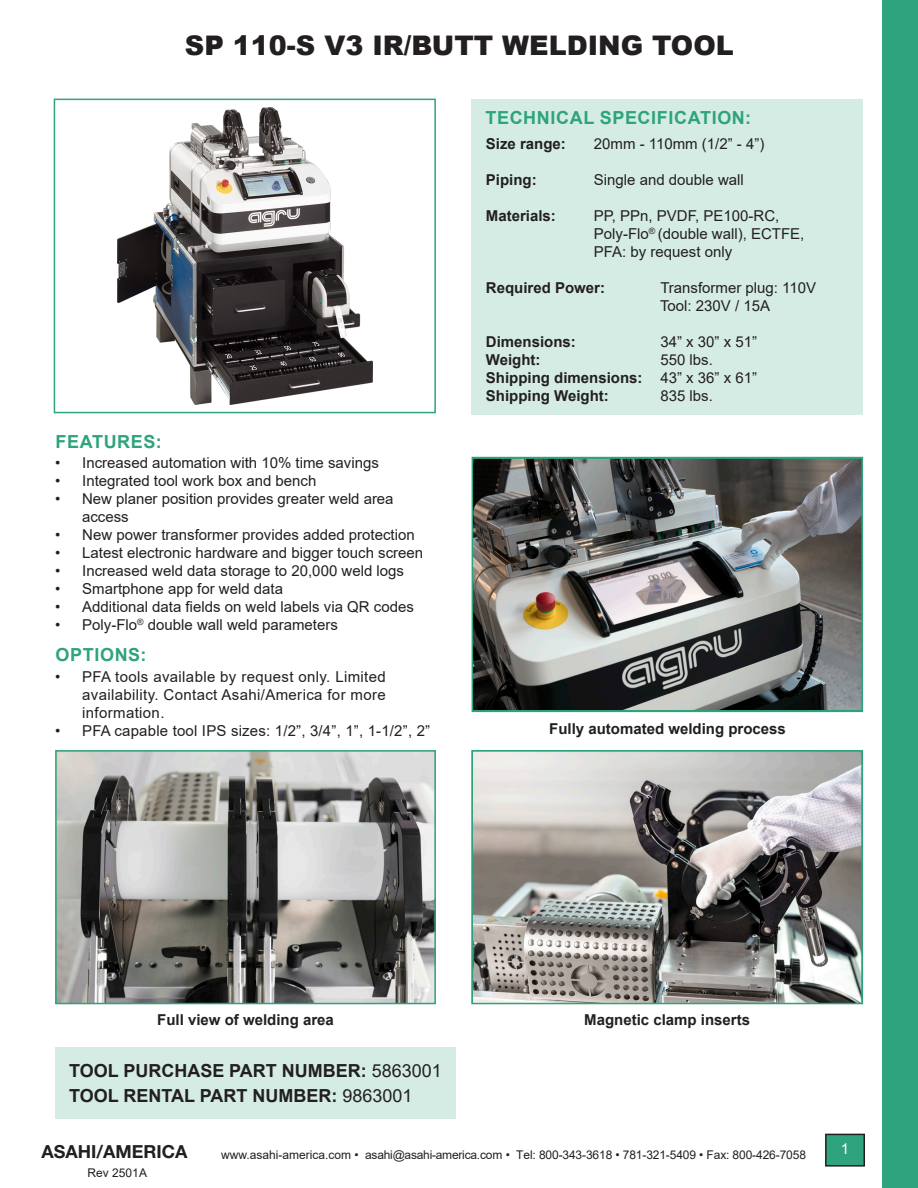
<style>
.page{position:relative;width:918px;height:1188px;background:#fff}
.page>*{position:absolute;margin:0;border:0;box-sizing:border-box;transform-origin:0 0}
.t1{font:900 27px "Arial";color:#231f20}
.t2{font:700 18px "Arial";color:#231f20}
.t3{font:700 18px "Arial";letter-spacing:.035em;color:#2ea37d}
.t4{font:700 18px "Helvetica Neue LT Std";color:#231f20}
.t5{font:15px/18px "Arial";color:#231f20}
.t6{font:700 15px "Arial";color:#231f20}
.t7{font:15px "Arial";color:#fff}
.t8{font:12px "Arial";letter-spacing:-.01em;color:#231f20}
.s1{font-weight:400}
</style>
<div class="page">
<div style="left:826px;top:1134px;width:38px;height:32px;background:#2ea37d"></div>
<div style="left:825px;top:1134px;width:40px;height:33px;border:2px solid #231f20"></div>
<div style="left:882px;top:0;width:36px;height:1188px;background:#2ea37d"></div>
<img style="left:118px;top:107px;width:254px;height:298px">
<div style="left:54px;top:99px;width:382px;height:314px;border:2px solid #2ea37d"></div>
<div style="left:55px;top:1047px;width:401px;height:72px;background:#d5ece5"></div>
<div style="left:472px;top:99px;width:391px;height:316px;background:#d5ece5"></div>
<svg style="left:475px;top:460px;width:385px;height:249px;background:#6e6d6c"></svg>
<div style="left:472px;top:457px;width:391px;height:255px;border:2px solid #2ca27d"></div>
<svg style="left:474px;top:753px;width:386px;height:248px;background:#9a9895"></svg>
<div style="left:471px;top:750px;width:392px;height:254px;border:2px solid #2ca27d"></div>
<img style="left:58px;top:753px;width:375px;height:248px">
<div style="left:55px;top:750px;width:381px;height:254px;border:2px solid #2ca27d"></div>
<h1 class="t1" style="left:185px;top:25px;width:550px">SP 110-S V3 IR/BUTT WELDING TOOL</h1>
<p class="t3" style="left:56px;top:429px;width:108px">FEATURES:</p>
<p class="t5" style="left:55px;top:453px;width:325px">• Increased automation with 10% time savings</p>
<p class="t5" style="left:55px;top:471px;width:263px">• Integrated tool work box and bench</p>
<p class="t5" style="left:82px;top:489px;width:313px;text-indent:-27px">• New planer position provides greater weld area access</p>
<p class="t5" style="left:55px;top:525px;width:361px">• New power transformer provides added protection</p>
<p class="t5" style="left:55px;top:543px;width:369px">• Latest electronic hardware and bigger touch screen</p>
<p class="t5" style="left:55px;top:561px;width:350px">• Increased weld data storage to 20,000 weld logs</p>
<p class="t5" style="left:55px;top:579px;width:229px">• Smartphone app for weld data</p>
<p class="t5" style="left:55px;top:597px;width:360px">• Additional data fields on weld labels via QR codes</p>
<p class="t5" style="left:55px;top:615px;width:284px">• Poly-Flo<sup>®</sup> double wall weld parameters</p>
<p class="t3" style="left:56px;top:642px;width:93px">OPTIONS:</p>
<p class="t3" style="left:485px;top:105px;width:267px">TECHNICAL SPECIFICATION:</p>
<p class="t6" style="left:486px;top:133px;width:82px">Size range:</p>
<p class="t5" style="left:594px;top:134px;width:172px">20mm - 110mm (1/2” - 4”)</p>
<p class="t6" style="left:486px;top:169px;width:52px">Piping:</p>
<p class="t5" style="left:594px;top:170px;width:152px">Single and double wall</p>
<p class="t6" style="left:486px;top:205px;width:72px">Materials:</p>
<p class="t5" style="left:594px;top:206px;width:212px">PP, PPn, PVDF, PE100-RC,<br>Poly-Flo<sup>®</sup> (double wall), ECTFE,<br>PFA: by request only</p>
<p class="t6" style="left:486px;top:277px;width:121px">Required Power:</p>
<p class="t5" style="left:660px;top:278px;width:157px">Transformer plug: 110V</p>
<p class="t5" style="left:660px;top:296px;width:112px">Tool: 230V / 15A</p>
<p class="t6" style="left:486px;top:331px;width:92px">Dimensions:</p>
<p class="t5" style="left:660px;top:332px;width:98px">34” x 30” x 51”</p>
<p class="t6" style="left:486px;top:349px;width:56px">Weight:</p>
<p class="t5" style="left:660px;top:350px;width:54px">550 lbs.</p>
<p class="t6" style="left:486px;top:367px;width:273px">Shipping dimensions: <span class="s1">43” x 36” x 61”</span></p>
<p class="t6" style="left:486px;top:385px;width:125px">Shipping Weight:</p>
<p class="t5" style="left:660px;top:386px;width:54px">835 lbs.</p>
<p class="t5" style="left:82px;top:668px;width:305px;text-align:justify;text-indent:-27px">• PFA tools available by request only. Limited availability. Contact Asahi/America for more information.</p>
<p class="t5" style="left:55px;top:722px;width:377px">• PFA capable tool IPS sizes: 1/2”, 3/4”, 1”, 1-1/2”, 2”</p>
<p class="t6" style="left:549px;top:718px;width:238px">Fully automated welding process</p>
<p class="t6" style="left:157px;top:1010px;width:178px">Full view of welding area</p>
<p class="t6" style="left:584px;top:1010px;width:167px">Magnetic clamp inserts</p>
<p class="t2" style="left:69px;top:1058px;width:374px">TOOL PURCHASE PART NUMBER: <span class="s1">5863001</span></p>
<p class="t2" style="left:69px;top:1083px;width:345px">TOOL RENTAL PART NUMBER: <span class="s1">9863001</span></p>
<p class="t4" style="left:41px;top:1140px;width:147px">ASAHI/AMERICA</p>
<p class="t7" style="left:841px;top:1138px;width:10px">1</p>
<p class="t8" style="left:221px;top:1146px;width:586px">www.asahi-america.com • asahi@asahi-america.com • Tel: 800-343-3618 • 781-321-5409 • Fax: 800-426-7058</p>
<p class="t8" style="left:88px;top:1165px;width:61px">Rev 2501A</p>
</div>
